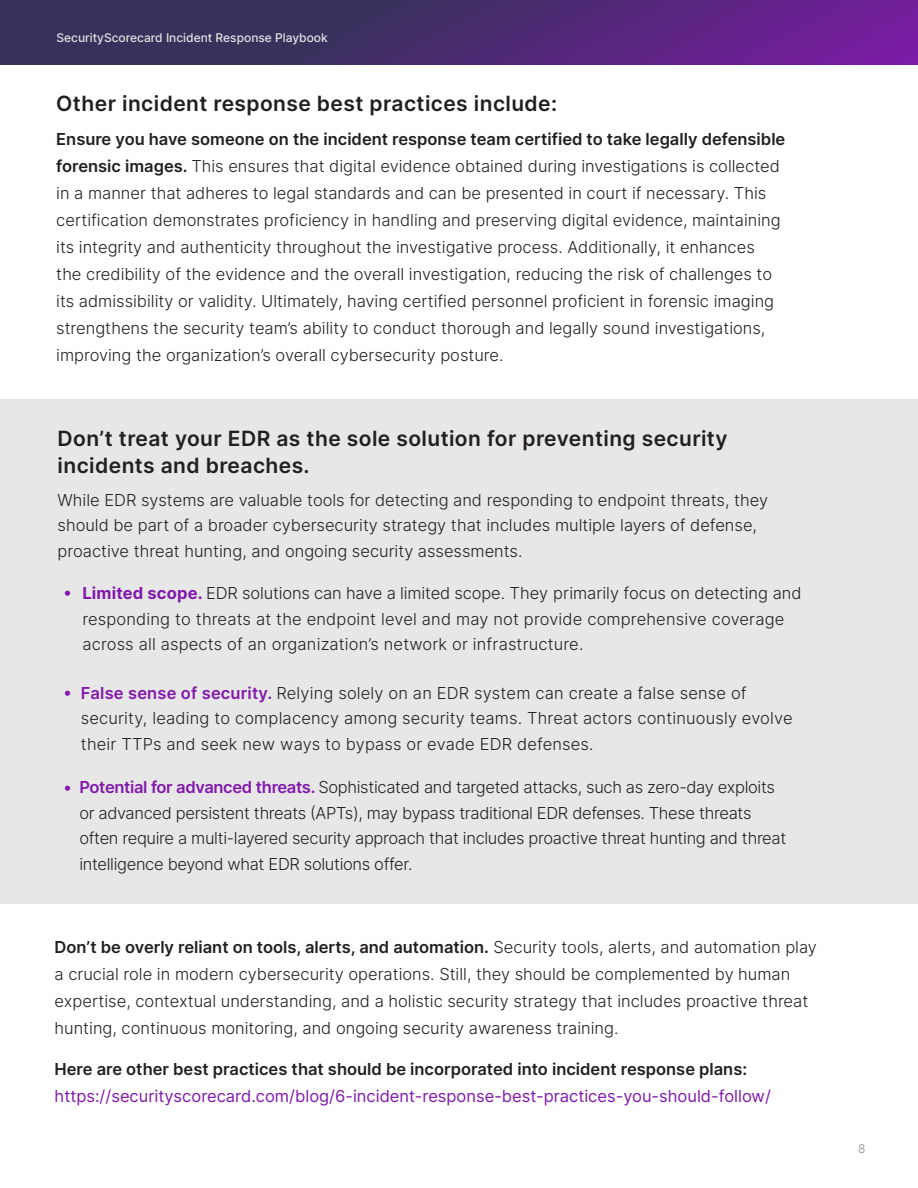
<style>
.page{position:relative;width:918px;height:1188px;background:#fff}
.page>*{position:absolute;margin:0;border:0;box-sizing:border-box;transform-origin:0 0}
.t1{font:600 21px/27px "Inter";letter-spacing:.02em;color:#231f20}
.t2{font:300 16.5px/27px "Inter";color:#231f20}
.t3{font:300 16.5px/25.5px "Inter";letter-spacing:-.02em;color:#231f20}
.t4{font:16.5px/27px "Inter";color:#8219ac}
.t5{font:700 16.5px "Inter";color:#8219ac}
.t6{font:500 12px "Inter";color:#e3e3e3}
.t7{font:300 12px "Inter";color:#888}
.s1{font-weight:600}
.s2{font-weight:700;color:#8219ac}
.s3{font-weight:600;color:#8219ac}
.s4{font-weight:600;color:#231f20}
</style>
<div class="page">
<div style="left:0;top:400px;width:918px;height:504px;background:#e7e7e7"></div>
<svg style="left:0;top:0;width:918px;height:65px;background:#4c2a71"></svg>
<p class="t6" style="left:57px;top:29px;width:273px">SecurityScorecard Incident Response Playbook</p>
<p class="t1" style="left:56px;top:89px;width:503px">Other incident response best practices include:</p>
<p class="t2" style="left:56px;top:126px;width:731px"><span class="s1">Ensure you have someone on the incident response team certified to take legally defensible forensic images.</span> This ensures that digital evidence obtained during investigations is collected in a manner that adheres to legal standards and can be presented in court if necessary. This certification demonstrates proficiency in handling and preserving digital evidence, maintaining its integrity and authenticity throughout the investigative process. Additionally, it enhances<br>the credibility of the evidence and the overall investigation, reducing the risk of challenges to its admissibility or validity. Ultimately, having certified personnel proficient in forensic imaging strengthens the security team’s ability to conduct thorough and legally sound investigations, improving the organization’s overall cybersecurity posture.</p>
<p class="t1" style="left:58px;top:425px;width:671px">Don’t treat your EDR as the sole solution for preventing security incidents and breaches.</p>
<p class="t2" style="left:58px;top:487px;width:712px;line-height:25.5px">While EDR systems are valuable tools for detecting and responding to endpoint threats, they should be part of a broader cybersecurity strategy that includes multiple layers of defense, proactive threat hunting, and ongoing security assessments.</p>
<p class="t5" style="left:64px;top:579px;width:9px">•</p>
<p class="t5" style="left:64px;top:680px;width:9px">•</p>
<p class="t2" style="left:82px;top:580px;width:721px;line-height:25.5px"><span class="s2">Limited scope.</span> EDR solutions can have a limited scope. They primarily focus on detecting and responding to threats at the endpoint level and may not provide comprehensive coverage across all aspects of an organization’s network or infrastructure.</p>
<p class="t2" style="left:81px;top:680px;width:713px;line-height:25.5px"><span class="s3">False sense of security.</span> Relying solely on an EDR system can create a false sense of security, leading to complacency among security teams. Threat actors continuously evolve their TTPs and seek new ways to bypass or evade EDR defenses.</p>
<p class="t5" style="left:64px;top:774px;width:9px">•</p>
<p class="t3" style="left:79px;top:774px;width:708px"><span class="s3">Potential for advanced threats.</span> Sophisticated and targeted attacks, such as zero-day exploits or advanced persistent threats (APTs), may bypass traditional EDR defenses. These threats often require a multi-layered security approach that includes proactive threat hunting and threat intelligence beyond what EDR solutions offer.</p>
<p class="t2" style="left:55px;top:933px;width:764px"><span class="s1">Don’t be overly reliant on tools, alerts, and automation.</span> Security tools, alerts, and automation play a crucial role in modern cybersecurity operations. Still, they should be complemented by human expertise, contextual understanding, and a holistic security strategy that includes proactive threat hunting, continuous monitoring, and ongoing security awareness training.</p>
<p class="t4" style="left:55px;top:1055px;width:718px"><span class="s4">Here are other best practices that should be incorporated into incident response plans: </span>https://securityscorecard.com/blog/6-incident-response-best-practices-you-should-follow/</p>
<p class="t7" style="left:858px;top:1140px;width:9px">8</p>
</div>
